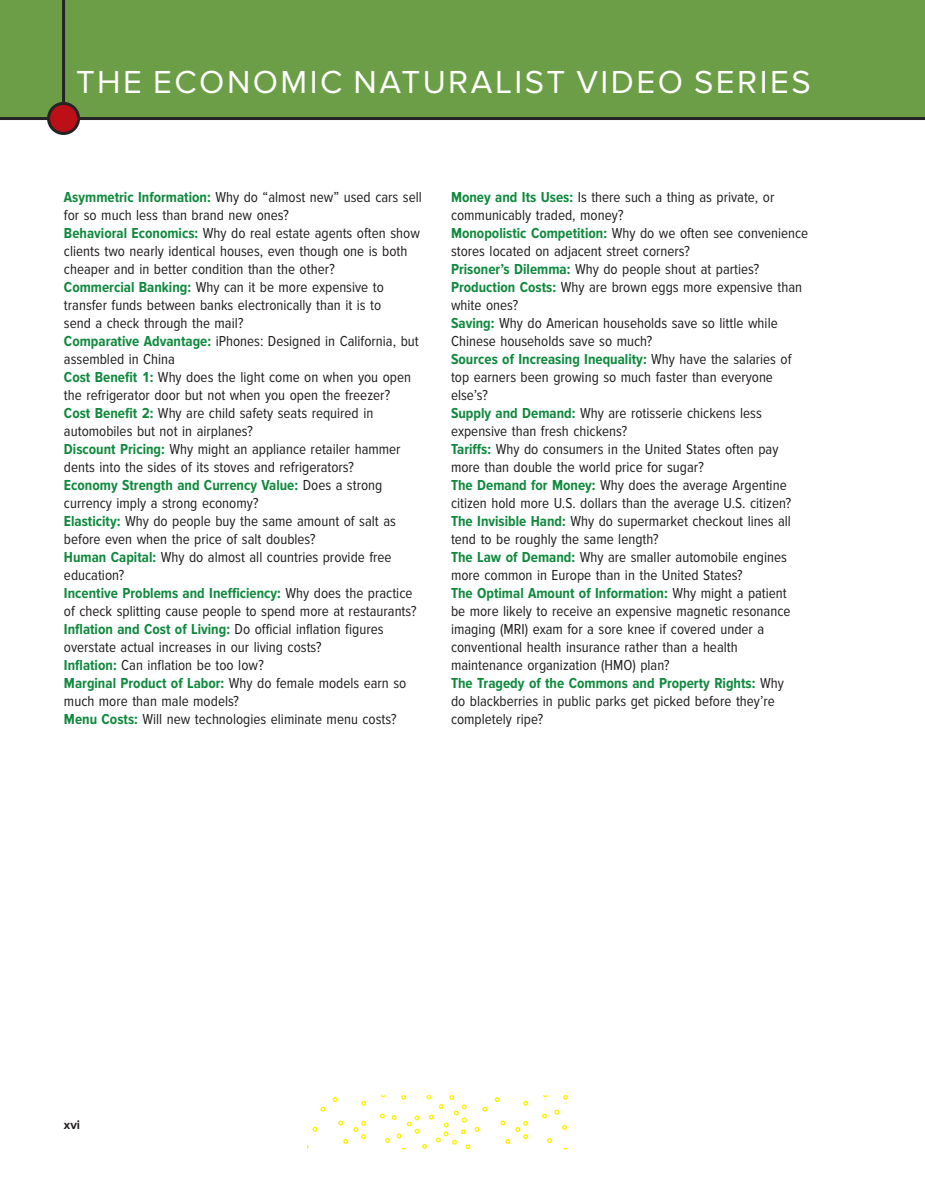
<style>
.page{position:relative;width:925px;height:1182px;background:#fff}
.page>*{position:absolute;margin:0;border:0;box-sizing:border-box;transform-origin:0 0}
.fto_tt_b{font:33px "Proxima Nova";letter-spacing:.075em;color:#fff}
.fto_ln_a{font:15px/18px "Proxima Nova Cond";color:#231f20}
.t1{font:700 12.75px "Proxima Nova";color:#231f20}
.s1{font-weight:700;color:#0f893d}
</style>
<div class="page">
<div style="left:0;top:0;width:925px;height:118px;background:#6b9e46"></div>
<hr style="left:0;top:117px;width:925px;height:3px;background:#262324">
<hr style="left:62px;top:0;width:3px;height:117px;background:#262324">
<div style="left:49px;top:103px;width:30px;height:30px;background:#bb1018;border-radius:50%"></div>
<div style="left:47px;top:102px;width:33px;height:33px;border:3px solid #262324;border-radius:50%"></div>
<svg style="left:338px;top:1120px;width:28px;height:23px"></svg>
<svg style="left:361px;top:1100px;width:5px;height:5px"></svg>
<svg style="left:313px;top:1126px;width:4px;height:5px"></svg>
<svg style="left:320px;top:1106px;width:5px;height:5px"></svg>
<svg style="left:333px;top:1097px;width:5px;height:4px"></svg>
<svg style="left:500px;top:1120px;width:28px;height:23px"></svg>
<svg style="left:523px;top:1100px;width:5px;height:5px"></svg>
<svg style="left:495px;top:1097px;width:5px;height:4px"></svg>
<svg style="left:542px;top:1113px;width:5px;height:5px"></svg>
<svg style="left:563px;top:1095px;width:5px;height:4px"></svg>
<svg style="left:547px;top:1138px;width:5px;height:4px"></svg>
<svg style="left:554px;top:1109px;width:5px;height:5px"></svg>
<svg style="left:562px;top:1125px;width:5px;height:4px"></svg>
<svg style="left:380px;top:1095px;width:107px;height:53px"></svg>
<p class="fto_tt_b" style="left:76px;top:63px;width:736px">THE ECONOMIC NATURALIST VIDEO SERIES</p>
<p class="fto_ln_a" style="left:64px;top:188px;width:359px"><span class="s1">Asymmetric Information:</span> Why do “almost new” used cars sell for so much less than brand new ones?</p>
<p class="fto_ln_a" style="left:64px;top:224px;width:357px"><span class="s1">Behavioral Economics:</span> Why do real estate agents often show clients two nearly identical houses, even though one is both cheaper and in better condition than the other?</p>
<p class="fto_ln_a" style="left:64px;top:278px;width:321px"><span class="s1">Commercial Banking:</span> Why can it be more expensive to transfer funds between banks electronically than it is to send a check through the mail?</p>
<p class="fto_ln_a" style="left:64px;top:332px;width:356px"><span class="s1">Comparative Advantage:</span> iPhones: Designed in California, but assembled in China</p>
<p class="fto_ln_a" style="left:64px;top:368px;width:349px"><span class="s1">Cost Benefit 1:</span> Why does the light come on when you open the refrigerator door but not when you open the freezer?</p>
<p class="fto_ln_a" style="left:64px;top:404px;width:311px"><span class="s1">Cost Benefit 2:</span> Why are child safety seats required in automobiles but not in airplanes?</p>
<p class="fto_ln_a" style="left:64px;top:440px;width:338px"><span class="s1">Discount Pricing:</span> Why might an appliance retailer hammer dents into the sides of its stoves and refrigerators?</p>
<p class="fto_ln_a" style="left:64px;top:476px;width:320px"><span class="s1">Economy Strength and Currency Value:</span> Does a strong currency imply a strong economy?</p>
<p class="fto_ln_a" style="left:64px;top:512px;width:333px"><span class="s1">Elasticity:</span> Why do people buy the same amount of salt as before even when the price of salt doubles?</p>
<p class="fto_ln_a" style="left:64px;top:548px;width:329px"><span class="s1">Human Capital:</span> Why do almost all countries provide free education?</p>
<p class="fto_ln_a" style="left:64px;top:584px;width:354px"><span class="s1">Incentive Problems and Inefficiency:</span> Why does the practice of check splitting cause people to spend more at restaurants?</p>
<p class="fto_ln_a" style="left:64px;top:620px;width:321px"><span class="s1">Inflation and Cost of Living:</span> Do official inflation figures overstate actual increases in our living costs?</p>
<p class="fto_ln_a" style="left:64px;top:656px;width:201px"><span class="s1">Inflation:</span> Can inflation be too low?</p>
<p class="fto_ln_a" style="left:64px;top:674px;width:344px"><span class="s1">Marginal Product of Labor:</span> Why do female models earn so much more than male models?</p>
<p class="fto_ln_a" style="left:64px;top:710px;width:334px"><span class="s1">Menu Costs:</span> Will new technologies eliminate menu costs?</p>
<p class="fto_ln_a" style="left:451px;top:188px;width:325px"><span class="s1">Money and Its Uses:</span> Is there such a thing as private, or communicably traded, money?</p>
<p class="fto_ln_a" style="left:451px;top:224px;width:359px"><span class="s1">Monopolistic Competition:</span> Why do we often see convenience stores located on adjacent street corners?</p>
<p class="fto_ln_a" style="left:451px;top:260px;width:310px"><span class="s1">Prisoner’s Dilemma:</span> Why do people shout at parties?</p>
<p class="fto_ln_a" style="left:451px;top:278px;width:353px"><span class="s1">Production Costs:</span> Why are brown eggs more expensive than white ones?</p>
<p class="fto_ln_a" style="left:451px;top:314px;width:328px"><span class="s1">Saving:</span> Why do American households save so little while<br>Chinese households save so much?</p>
<p class="fto_ln_a" style="left:451px;top:350px;width:342px"><span class="s1">Sources of Increasing Inequality:</span> Why have the salaries of top earners been growing so much faster than everyone else’s?</p>
<p class="fto_ln_a" style="left:451px;top:404px;width:312px"><span class="s1">Supply and Demand:</span> Why are rotisserie chickens less expensive than fresh chickens?</p>
<p class="fto_ln_a" style="left:451px;top:440px;width:329px"><span class="s1">Tariffs:</span> Why do consumers in the United States often pay more than double the world price for sugar?</p>
<p class="fto_ln_a" style="left:451px;top:476px;width:342px"><span class="s1">The Demand for Money:</span> Why does the average Argentine citizen hold more U.S. dollars than the average U.S. citizen?</p>
<p class="fto_ln_a" style="left:451px;top:512px;width:341px"><span class="s1">The Invisible Hand:</span> Why do supermarket checkout lines all tend to be roughly the same length?</p>
<p class="fto_ln_a" style="left:451px;top:548px;width:337px"><span class="s1">The Law of Demand:</span> Why are smaller automobile engines more common in Europe than in the United States?</p>
<p class="fto_ln_a" style="left:451px;top:584px;width:341px"><span class="s1">The Optimal Amount of Information:</span> Why might a patient be more likely to receive an expensive magnetic resonance imaging (MRI) exam for a sore knee if covered under a conventional health insurance rather than a health maintenance organization (HMO) plan?</p>
<p class="fto_ln_a" style="left:451px;top:674px;width:334px"><span class="s1">The Tragedy of the Commons and Property Rights:</span> Why do blackberries in public parks get picked before they’re completely ripe?</p>
<p class="t1" style="left:64px;top:1117px;width:18px">xvi</p>
</div>
